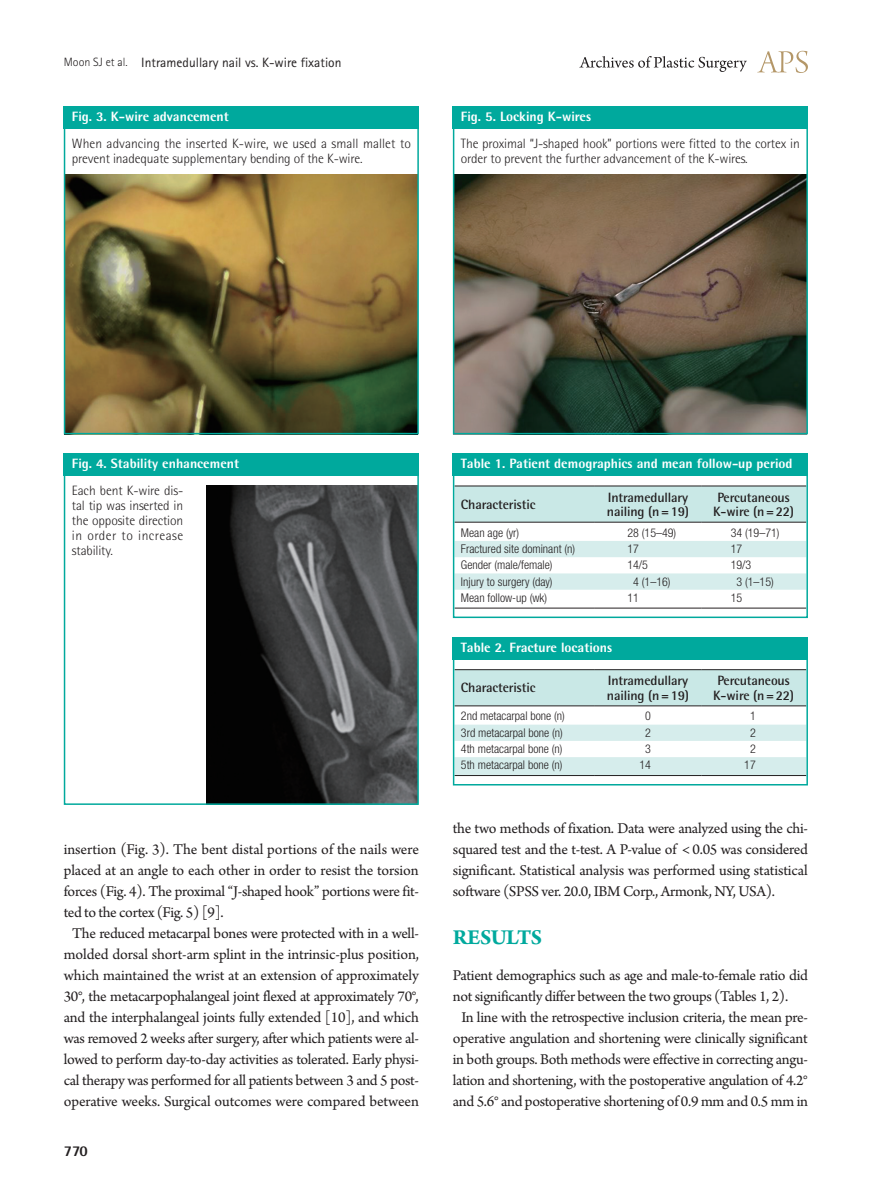
<style>
.page{position:relative;width:893px;height:1191px;background:#fff}
.page>*{position:absolute;margin:0;border:0;box-sizing:border-box;transform-origin:0 0}
.대제목{font:700 22.5px "Arno Pro";letter-spacing:-.02em;color:#00a99d}
.본문{font:15.75px/21px "Arno Pro";letter-spacing:-.02em;color:#231f20;text-align:justify}
.t1{font:800 15px "Rotis Semi Sans Std";color:#231f20}
.그림설명{font:300 13.5px/15px "Rotis Semi Sans Std";letter-spacing:-.01em;color:#231f20}
.표그림제목{font:800 13.5px "Rotis Semi Sans Std";color:#fff}
.표열제목{font:700 13.5px/14.1px "Rotis Semi Sans Std";letter-spacing:-.01em;color:#231f20}
.하시라_제목{font:13.5px "Rotis Sans Serif Std";color:#231f20}
.표본문{font:300 condensed 12px "Helvetica Neue LT Std";color:#231f20}
.s1{font-weight:300;font-size:12px}
</style>
<div class="page">
<svg style="left:757px;top:51px;width:51px;height:22px"></svg>
<svg style="left:579px;top:56px;width:168px;height:16px"></svg>
<img style="left:67px;top:175px;width:349px;height:256px">
<div style="left:64px;top:106px;width:355px;height:328px;border:2px solid #00a99d"></div>
<div style="left:64px;top:106px;width:355px;height:23px;background:#00a99d"></div>
<div style="left:64px;top:453px;width:355px;height:23px;background:#00a99d"></div>
<img style="left:206px;top:485px;width:210px;height:317px">
<div style="left:64px;top:453px;width:355px;height:352px;border:2px solid #00a99d"></div>
<img style="left:456px;top:175px;width:349px;height:256px">
<div style="left:453px;top:106px;width:355px;height:328px;border:2px solid #00a99d"></div>
<div style="left:453px;top:106px;width:355px;height:23px;background:#00a99d"></div>
<div style="left:453px;top:453px;width:355px;height:23px;background:#00a99d"></div>
<svg style="left:456px;top:486px;width:349px;height:122px"></svg>
<hr style="left:455px;top:485px;width:140px;height:1px;background:#231f20">
<hr style="left:595px;top:485px;width:106px;height:1px;background:#231f20">
<hr style="left:701px;top:485px;width:105px;height:1px;background:#231f20">
<hr style="left:455px;top:522px;width:140px;height:1px;background:#231f20">
<hr style="left:595px;top:522px;width:106px;height:1px;background:#231f20">
<hr style="left:701px;top:522px;width:105px;height:1px;background:#231f20">
<hr style="left:455px;top:608px;width:140px;height:1px;background:#231f20">
<hr style="left:595px;top:608px;width:106px;height:1px;background:#231f20">
<hr style="left:701px;top:608px;width:105px;height:1px;background:#231f20">
<div style="left:453px;top:453px;width:355px;height:165px;border:2px solid #00a99d"></div>
<div style="left:453px;top:637px;width:355px;height:22px;background:#00a99d"></div>
<svg style="left:456px;top:670px;width:349px;height:105px"></svg>
<hr style="left:455px;top:669px;width:140px;height:1px;background:#231f20">
<hr style="left:595px;top:669px;width:106px;height:1px;background:#231f20">
<hr style="left:701px;top:669px;width:105px;height:1px;background:#231f20">
<hr style="left:455px;top:705px;width:140px;height:1px;background:#231f20">
<hr style="left:595px;top:705px;width:106px;height:1px;background:#231f20">
<hr style="left:701px;top:705px;width:105px;height:1px;background:#231f20">
<hr style="left:455px;top:775px;width:140px;height:1px;background:#231f20">
<hr style="left:595px;top:775px;width:106px;height:1px;background:#231f20">
<hr style="left:701px;top:775px;width:105px;height:1px;background:#231f20">
<div style="left:453px;top:637px;width:355px;height:148px;border:2px solid #00a99d"></div>
<p class="하시라_제목" style="left:64px;top:54px;width:279px"><span class="s1">Moon SJ et al.</span> Intramedullary nail vs. K-wire fixation</p>
<p class="표그림제목" style="left:72px;top:108px;width:158px">Fig. 3. K-wire advancement</p>
<p class="그림설명" style="left:72px;top:136px;width:341px">When advancing the inserted K-wire, we used a small mallet to prevent inadequate supplementary bending of the K-wire.</p>
<p class="표그림제목" style="left:461px;top:108px;width:132px">Fig. 5. Locking K-wires</p>
<p class="그림설명" style="left:461px;top:136px;width:340px">The proximal “J-shaped hook” portions were fitted to the cortex in order to prevent the further advancement of the K-wires.</p>
<p class="표그림제목" style="left:72px;top:455px;width:169px">Fig. 4. Stability enhancement</p>
<p class="그림설명" style="left:72px;top:483px;width:113px;text-align:justify">Each bent K-wire dis&shy;tal tip was inserted in the opposite direction in order to increase stability.</p>
<p class="본문" style="left:64px;top:840px;width:357px">insertion (Fig. 3). The bent distal portions of the nails were placed at an angle to each other in order to resist the torsion forces (Fig. 4). The proximal “J-shaped hook” portions were fit&shy;ted to the cortex (Fig. 5) [9].</p>
<p class="본문" style="left:64px;top:924px;width:357px;text-align:center">The reduced metacarpal bones were protected with in a well&shy;molded dorsal short-arm splint in the intrinsic-plus position, which maintained the wrist at an extension of approximately 30°, the metacarpophalangeal joint flexed at approximately 70°, and the interphalangeal joints fully extended [10], and which was removed 2 weeks after surgery, after which patients were al&shy;lowed to perform day-to-day activities as tolerated. Early physi&shy;cal therapy was performed for all patients between 3 and 5 post&shy;operative weeks. Surgical outcomes were compared between</p>
<p class="t1" style="left:64px;top:1141px;width:26px">770</p>
<p class="표그림제목" style="left:461px;top:455px;width:333px">Table 1. Patient demographics and mean follow-up period</p>
<p class="표열제목" style="left:461px;top:497px;width:76px">Characteristic</p>
<p class="표열제목" style="left:607px;top:490px;width:84px">Intramedullary nailing (n=19)</p>
<p class="표열제목" style="left:713px;top:490px;width:82px;text-align:center">Percutaneous<br>K-wire (n=22)</p>
<p class="표본문" style="left:461px;top:525px;width:60px">Mean age (yr)</p>
<p class="표본문" style="left:627px;top:525px;width:50px">28 (15–49)</p>
<p class="표본문" style="left:731px;top:525px;width:50px">34 (19–71)</p>
<p class="표본문" style="left:461px;top:542px;width:116px">Fractured site dominant (n)</p>
<p class="표본문" style="left:627px;top:542px;width:13px">17</p>
<p class="표본문" style="left:731px;top:542px;width:13px">17</p>
<p class="표본문" style="left:461px;top:558px;width:93px">Gender (male/female)</p>
<p class="표본문" style="left:627px;top:558px;width:22px">14/5</p>
<p class="표본문" style="left:731px;top:558px;width:22px">19/3</p>
<p class="표본문" style="left:461px;top:574px;width:93px">Injury to surgery (day)</p>
<p class="표본문" style="left:633px;top:574px;width:39px">4 (1–16)</p>
<p class="표본문" style="left:737px;top:574px;width:39px">3 (1–15)</p>
<p class="표본문" style="left:461px;top:590px;width:88px">Mean follow-up (wk)</p>
<p class="표본문" style="left:627px;top:590px;width:13px">11</p>
<p class="표본문" style="left:731px;top:590px;width:13px">15</p>
<p class="표그림제목" style="left:461px;top:639px;width:153px">Table 2. Fracture locations</p>
<p class="표열제목" style="left:461px;top:680px;width:76px">Characteristic</p>
<p class="표열제목" style="left:607px;top:673px;width:84px">Intramedullary nailing (n=19)</p>
<p class="표열제목" style="left:713px;top:673px;width:82px;text-align:center">Percutaneous<br>K-wire (n=22)</p>
<p class="표본문" style="left:461px;top:709px;width:105px">2nd metacarpal bone (n)</p>
<p class="표본문" style="left:645px;top:709px;width:7px">0</p>
<p class="표본문" style="left:750px;top:709px;width:7px">1</p>
<p class="표본문" style="left:461px;top:725px;width:103px">3rd metacarpal bone (n)</p>
<p class="표본문" style="left:645px;top:725px;width:7px">2</p>
<p class="표본문" style="left:750px;top:725px;width:7px">2</p>
<p class="표본문" style="left:461px;top:742px;width:103px">4th metacarpal bone (n)</p>
<p class="표본문" style="left:645px;top:742px;width:7px">3</p>
<p class="표본문" style="left:750px;top:742px;width:7px">2</p>
<p class="표본문" style="left:461px;top:758px;width:103px">5th metacarpal bone (n)</p>
<p class="표본문" style="left:639px;top:758px;width:13px">14</p>
<p class="표본문" style="left:744px;top:758px;width:13px">17</p>
<p class="본문" style="left:453px;top:819px;width:357px">the two methods of fixation. Data were analyzed using the chi&shy;squared test and the t-test. A P-value of &lt; 0.05 was considered significant. Statistical analysis was performed using statistical software (SPSS ver. 20.0, IBM Corp., Armonk, NY, USA).</p>
<p class="대제목" style="left:453px;top:924px;width:91px">RESULTS</p>
<p class="본문" style="left:453px;top:966px;width:357px">Patient demographics such as age and male-to-female ratio did not significantly differ between the two groups (Tables 1, 2).</p>
<p class="본문" style="left:453px;top:1008px;width:357px;text-align:center">In line with the retrospective inclusion criteria, the mean pre&shy;operative angulation and shortening were clinically significant in both groups. Both methods were effective in correcting angu&shy;lation and shortening, with the postoperative angulation of 4.2° and 5.6° and postoperative shortening of 0.9 mm and 0.5 mm in</p>
</div>
